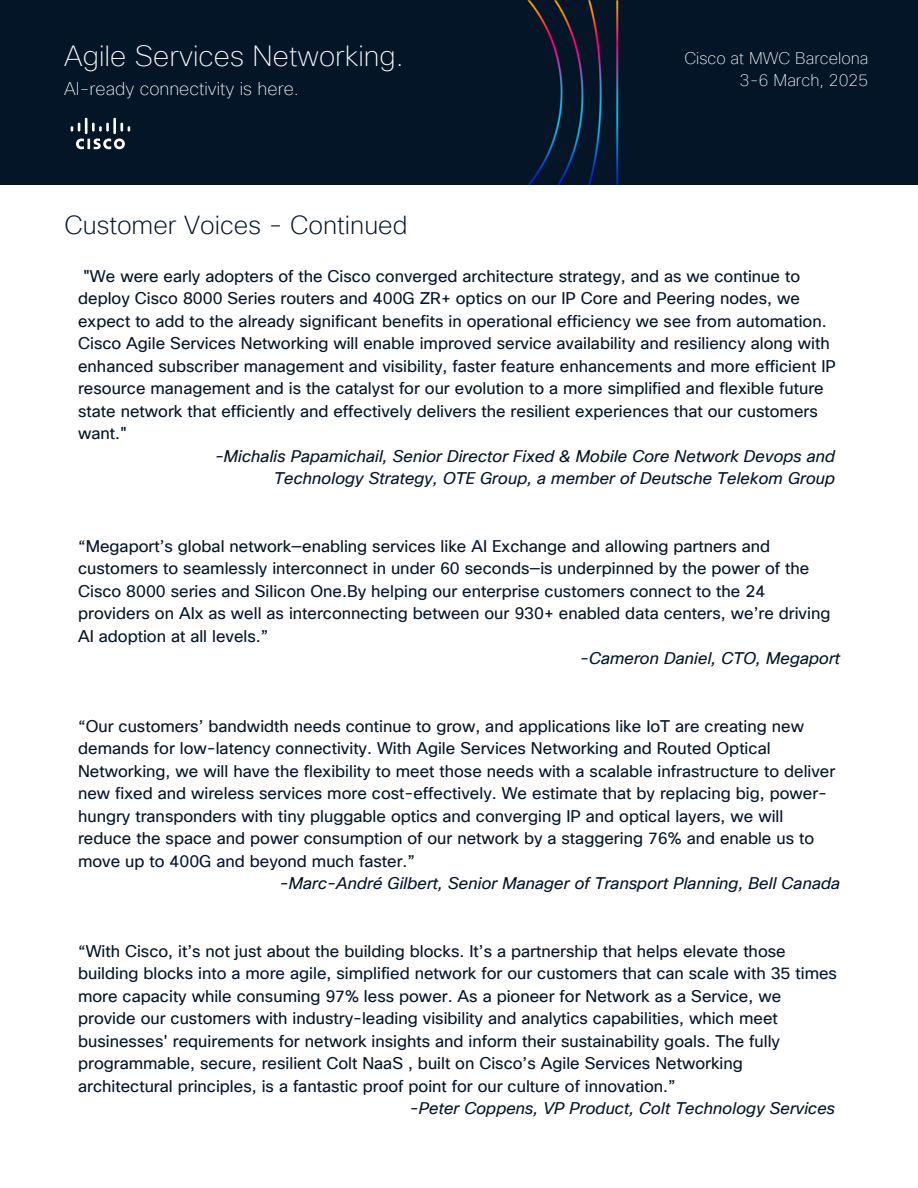
<style>
.page{position:relative;width:918px;height:1188px;background:#fff}
.page>*{position:absolute;margin:0;border:0;box-sizing:border-box;transform-origin:0 0}
.t1{font:100 28.5px "Cisco Sans TT";color:#fff}
.t2{font:200 25.5px "Cisco Sans TT";color:#051528}
.t3{font:100 18px "Cisco Sans TT";color:#fff}
.t4{font:16.5px/22.5px "Cisco Sans TT";color:#051528}
.t5{font:italic 16.5px "Cisco Sans TT";color:#051528}
.t6{font:100 16.5px "Cisco Sans TT";color:#fff}
</style>
<div class="page">
<div style="left:0;top:0;width:918px;height:185px;background:#051528"></div>
<img style="left:527px;top:0;width:92px;height:184px">
<svg style="left:71px;top:118px;width:59px;height:31px"></svg>
<p class="t1" style="left:64px;top:44px;width:341px">Agile Services Networking.</p>
<p class="t3" style="left:64px;top:81px;width:236px">AI-ready connectivity is here.</p>
<p class="t2" style="left:64px;top:214px;width:345px">Customer Voices - Continued</p>
<p class="t6" style="left:684px;top:51px;width:185px">Cisco at MWC Barcelona</p>
<p class="t6" style="left:740px;top:73px;width:130px">3-6 March, 2025</p>
<p class="t4" style="left:78px;top:266px;width:759px;text-indent:5px">"We were early adopters of the Cisco converged architecture strategy, and as we continue to deploy Cisco 8000 Series routers and 400G ZR+ optics on our IP Core and Peering nodes, we expect to add to the already significant benefits in operational efficiency we see from automation.<br>Cisco Agile Services Networking will enable improved service availability and resiliency along with enhanced subscriber management and visibility, faster feature enhancements and more efficient IP resource management and is the catalyst for our evolution to a more simplified and flexible future state network that efficiently and effectively delivers the resilient experiences that our customers want."</p>
<p class="t5" style="left:215px;top:449px;width:622px">-Michalis Papamichail, Senior Director Fixed &amp; Mobile Core Network Devops and</p>
<h1 class="t5" style="left:274px;top:471px;width:562px">Technology Strategy, OTE Group, a member of Deutsche Telekom Group</h1>
<p class="t4" style="left:78px;top:536px;width:754px">“Megaport’s global network—enabling services like AI Exchange and allowing partners and customers to seamlessly interconnect in under 60 seconds—is underpinned by the power of the Cisco 8000 series and Silicon One.By helping our enterprise customers connect to the 24 providers on AIx as well as interconnecting between our 930+ enabled data centers, we’re driving AI adoption at all levels.”</p>
<p class="t5" style="left:580px;top:651px;width:262px">-Cameron Daniel, CTO, Megaport</p>
<p class="t4" style="left:78px;top:716px;width:759px">“Our customers’ bandwidth needs continue to grow, and applications like IoT are creating new demands for low-latency connectivity. With Agile Services Networking and Routed Optical Networking, we will have the flexibility to meet those needs with a scalable infrastructure to deliver new fixed and wireless services more cost-effectively. We estimate that by replacing big, power&shy;hungry transponders with tiny pluggable optics and converging IP and optical layers, we will reduce the space and power consumption of our network by a staggering 76% and enable us to move up to 400G and beyond much faster.”</p>
<p class="t5" style="left:280px;top:876px;width:562px">-Marc-André Gilbert, Senior Manager of Transport Planning, Bell Canada</p>
<p class="t4" style="left:78px;top:941px;width:760px">“With Cisco, it’s not just about the building blocks. It’s a partnership that helps elevate those building blocks into a more agile, simplified network for our customers that can scale with 35 times more capacity while consuming 97% less power. As a pioneer for Network as a Service, we provide our customers with industry-leading visibility and analytics capabilities, which meet businesses' requirements for network insights and inform their sustainability goals. The fully programmable, secure, resilient Colt NaaS , built on Cisco’s Agile Services Networking architectural principles, is a fantastic proof point for our culture of innovation.”</p>
<p class="t5" style="left:410px;top:1101px;width:427px">-Peter Coppens, VP Product, Colt Technology Services</p>
</div>
